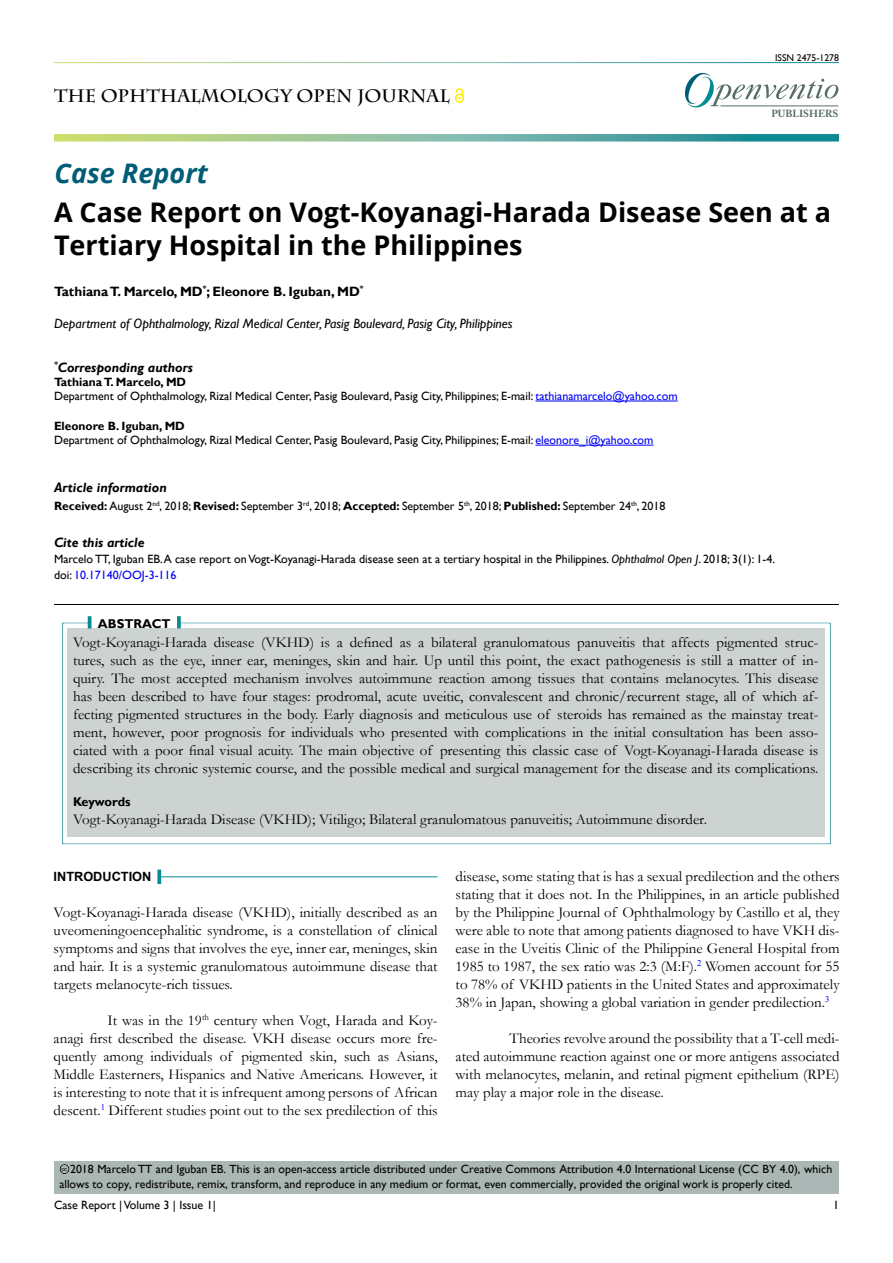
<style>
.page{position:relative;width:893px;height:1263px;background:#fff}
.page>*{position:absolute;margin:0;border:0;box-sizing:border-box;transform-origin:0 0}
.t1{font:700 27px/32.4px "Open Sans";color:#000101}
.t2{font:italic 700 27px "Open Sans";color:#015d76}
.t3{font:700 18px "Charlemagne Std";color:#000}
.t4{font:15px/18px "Garamond";color:#000;text-align:justify}
.t5{font:italic 13.5px "Gill Sans";color:#000101}
.t6{font:700 13.5px "Gill Sans";color:#000101}
.t7{font:italic 700 13.5px "Gill Sans";color:#000101}
.t8{font:italic 700 13.5px "Gill Sans";color:#000}
.t9{font:700 12.75px "Gill Sans";color:#000}
.t10{font:700 12.75px "Arial";color:#000}
.t11{font:12px/13.8px "Gill Sans";color:#000101}
.t12{font:12px "Gill Sans";color:#000}
.t13{font:11.85px/14.4px "Gill Sans";color:#000}
.t14{font:700 10.2px "Adobe Caslon Pro";color:#566d65}
.t15{font:9.75px "Gill Sans";color:#0a0000}
.t16{font:5.7px "Arial";color:#000}
.s1{font-weight:700}
.s2{color:#0000fa}
.s3{font-style:italic}
</style>
<div class="page">
<svg style="left:685px;top:73px;width:153px;height:35px"></svg>
<hr style="left:720px;top:106px;width:118px;height:1px;background:#566d65">
<svg style="left:54px;top:134px;width:785px;height:8px;background:#81ba9d"></svg>
<hr style="left:535px;top:401px;width:143px;height:1px;background:#0000fa">
<hr style="left:535px;top:445px;width:118px;height:1px;background:#0000fa">
<div style="left:54px;top:1161px;width:785px;height:33px;background:#aab7b5"></div>
<div style="left:47px;top:1152px;width:37px;height:23px;background:#f6f1f3;opacity:.75"></div>
<div style="left:42px;top:595px;width:810px;height:12px;background:#f6f1f3;opacity:.75"></div>
<div style="left:50px;top:613px;width:794px;height:231px;background:#f6f1f3;opacity:.75"></div>
<svg style="left:88px;top:616px;width:3px;height:12px"></svg>
<svg style="left:177px;top:616px;width:4px;height:12px"></svg>
<hr style="left:161px;top:876px;width:276px;height:1px;background:#0a8b93">
<svg style="left:157px;top:870px;width:4px;height:14px"></svg>
<svg style="left:455px;top:94px;width:9px;height:9px"></svg>
<svg style="left:456px;top:88px;width:7px;height:11px"></svg>
<p class="t3" style="left:54px;top:85px;width:398px">THE OPHTHALMOLOGY OPEN JOURNAL</p>
<h1 class="t2" style="left:55px;top:154px;width:155px">Case Report</h1>
<p class="t15" style="left:775px;top:52px;width:65px">ISSN 2475-1278</p>
<p class="t14" style="left:771px;top:108px;width:69px">PUBLISHERS</p>
<h1 class="t1" style="left:54px;top:196px;width:779px">A Case Report on Vogt-Koyanagi-Harada Disease Seen at a<br>Tertiary Hospital in the Philippines</h1>
<p class="t6" style="left:54px;top:283px;width:311px">Tathiana T. Marcelo, MD<sup>*</sup>; Eleonore B. Iguban, MD<sup>*</sup></p>
<p class="t5" style="left:54px;top:316px;width:460px">Department of Ophthalmology, Rizal Medical Center, Pasig Boulevard, Pasig City, Philippines</p>
<p class="t7" style="left:54px;top:359px;width:141px"><sup>*</sup>Corresponding authors</p>
<p class="t11" style="left:54px;top:376px;width:625px"><span class="s1">Tathiana T. Marcelo, MD<br></span>Department of Ophthalmology, Rizal Medical Center, Pasig Boulevard, Pasig City, Philippines; E-mail: <span class="s2">tathianamarcelo@yahoo.com</span></p>
<p class="t11" style="left:54px;top:420px;width:601px"><span class="s1">Eleonore B. Iguban, MD<br></span>Department of Ophthalmology, Rizal Medical Center, Pasig Boulevard, Pasig City, Philippines; E-mail: <span class="s2">eleonore_i@yahoo.com</span></p>
<p class="t7" style="left:54px;top:479px;width:114px">Article information</p>
<p class="t11" style="left:54px;top:499px;width:613px"><span class="s1">Received:</span> August 2<sup>nd</sup>, 2018; <span class="s1">Revised:</span> September 3<sup>rd</sup>, 2018; <span class="s1">Accepted:</span> September 5<sup>th</sup>, 2018; <span class="s1">Published:</span> September 24<sup>th</sup>, 2018</p>
<p class="t8" style="left:54px;top:535px;width:92px">Cite this article</p>
<p class="t11" style="left:54px;top:551px;width:722px;line-height:15.8px">Marcelo TT, Iguban EB. A case report on Vogt-Koyanagi-Harada disease seen at a tertiary hospital in the Philippines. <span class="s3">Ophthalmol Open J</span>. 2018; 3(1): 1-4. doi: <span class="s2">10.17140/OOJ-3-116</span></p>
<p class="t9" style="left:98px;top:615px;width:74px">ABSTRACT</p>
<p class="t4" style="left:73px;top:633px;width:747px">Vogt-Koyanagi-Harada disease (VKHD) is a defined as a bilateral granulomatous panuveitis that affects pigmented struc&shy;tures, such as the eye, inner ear, meninges, skin and hair. Up until this point, the exact pathogenesis is still a matter of in&shy;quiry. The most accepted mechanism involves autoimmune reaction among tissues that contains melanocytes. This disease has been described to have four stages: prodromal, acute uveitic, convalescent and chronic/recurrent stage, all of which af&shy;fecting pigmented structures in the body. Early diagnosis and meticulous use of steroids has remained as the mainstay treat&shy;ment, however, poor prognosis for individuals who presented with complications in the initial consultation has been asso&shy;ciated with a poor final visual acuity. The main objective of presenting this classic case of Vogt-Koyanagi-Harada disease is describing its chronic systemic course, and the possible medical and surgical management for the disease and its complications.</p>
<p class="t9" style="left:73px;top:794px;width:59px">Keywords</p>
<p class="t4" style="left:73px;top:810px;width:635px">Vogt-Koyanagi-Harada Disease (VKHD); Vitiligo; Bilateral granulomatous panuveitis; Autoimmune disorder.</p>
<p class="t10" style="left:54px;top:868px;width:99px">INTRODUCTION</p>
<p class="t4" style="left:54px;top:903px;width:385px">Vogt-Koyanagi-Harada disease (VKHD), initially described as an uveomeningoencephalitic syndrome, is a constellation of clinical symptoms and signs that involves the eye, inner ear, meninges, skin and hair. It is a systemic granulomatous autoimmune disease that targets melanocyte-rich tissues.</p>
<p class="t4" style="left:54px;top:1011px;width:385px;text-indent:54px">It was in the 19<sup>th</sup> century when Vogt, Harada and Koy&shy;anagi first described the disease. VKH disease occurs more fre&shy;quently among individuals of pigmented skin, such as Asians, Middle Easterners, Hispanics and Native Americans. However, it is interesting to note that it is infrequent among persons of African descent.<sup>1</sup> Different studies point out to the sex predilection of this</p>
<p class="t4" style="left:456px;top:867px;width:385px">disease, some stating that is has a sexual predilection and the others stating that it does not. In the Philippines, in an article published by the Philippine Journal of Ophthalmology by Castillo et al, they were able to note that among patients diagnosed to have VKH dis&shy;ease in the Uveitis Clinic of the Philippine General Hospital from 1985 to 1987, the sex ratio was 2:3 (M:F).<sup>2</sup> Women account for 55 to 78% of VKHD patients in the United States and approximately 38% in Japan, showing a global variation in gender predilection.<sup>3</sup></p>
<p class="t4" style="left:456px;top:1029px;width:385px;text-indent:54px">Theories revolve around the possibility that a T-cell medi&shy;ated autoimmune reaction against one or more antigens associated with melanocytes, melanin, and retinal pigment epithelium (RPE) may play a major role in the disease.</p>
<p class="t13" style="left:59px;top:1162px;width:774px;text-indent:11px">2018 Marcelo TT and Iguban EB. This is an open-access article distributed under Creative Commons Attribution 4.0 International License (CC BY 4.0), which allows to copy, redistribute, remix, transform, and reproduce in any medium or format, even commercially, provided the original work is properly cited.</p>
<p class="t16" style="left:61px;top:1165px;width:7px">cc</p>
<p class="t12" style="left:54px;top:1198px;width:163px">Case Report | Volume 3 | Issue 1|</p>
<p class="t12" style="left:833px;top:1198px;width:7px">1</p>
</div>
